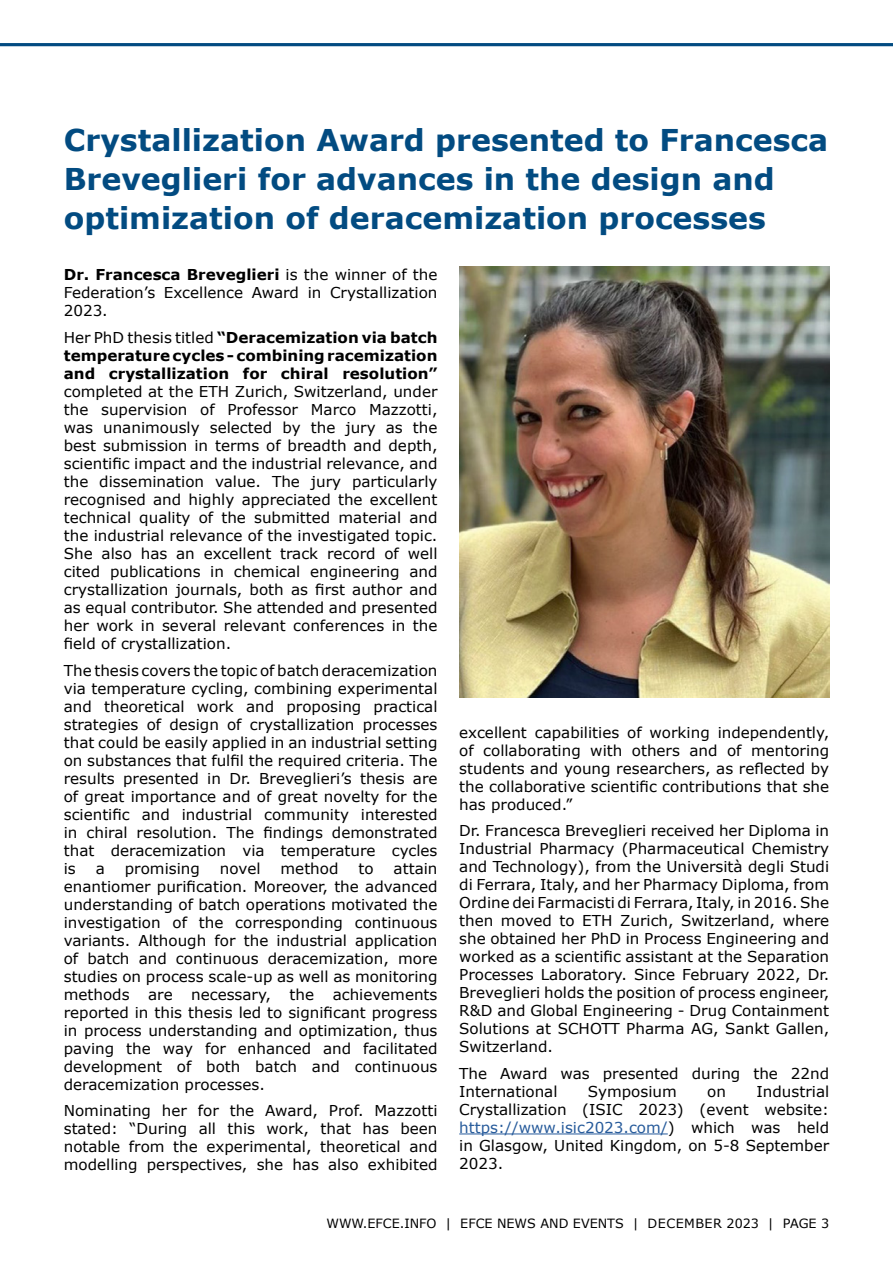
<style>
.page{position:relative;width:893px;height:1263px;background:#fff}
.page>*{position:absolute;margin:0;border:0;box-sizing:border-box;transform-origin:0 0}
.Main_head{font:700 30px/39px "Verdana";color:#024b81}
.Default{font:15px/18px "Verdana";color:#000;text-align:justify}
.t1{font:12.75px "Verdana";color:#000}
.s1{font-weight:700}
.s2{color:#275b9b}
</style>
<div class="page">
<hr style="left:0;top:43px;width:893px;height:3px;background:#024b81">
<hr style="left:459px;top:1133px;width:209px;height:1px;background:#275b9b">
<img style="left:459px;top:267px;width:370px;height:430px">
<p class="Main_head" style="left:64px;top:119px;width:766px">Crystallization Award presented to Francesca<br>Breveglieri for advances in the design and optimization of deracemization processes</p>
<p class="Default" style="left:64px;top:266px;width:375px"><span class="s1">Dr. Francesca Breveglieri</span> is the winner of the Federation’s Excellence Award in Crystallization 2023.</p>
<p class="Default" style="left:64px;top:328px;width:375px">Her PhD thesis titled <span class="s1">“Deracemization via batch temperature cycles - combining racemization and crystallization for chiral resolution” </span>completed at the ETH Zurich, Switzerland, under the supervision of Professor Marco Mazzotti, was unanimously selected by the jury as the best submission in terms of breadth and depth, scientific impact and the industrial relevance, and the dissemination value. The jury particularly recognised and highly appreciated the excellent technical quality of the submitted material and the industrial relevance of the investigated topic.<br>She also has an excellent track record of well cited publications in chemical engineering and crystallization journals, both as first author and as equal contributor. She attended and presented her work in several relevant conferences in the field of crystallization.</p>
<p class="Default" style="left:64px;top:661px;width:375px">The thesis covers the topic of batch deracemization via temperature cycling, combining experimental and theoretical work and proposing practical strategies of design of crystallization processes that could be easily applied in an industrial setting on substances that fulfil the required criteria. The results presented in Dr. Breveglieri’s thesis are of great importance and of great novelty for the scientific and industrial community interested in chiral resolution. The findings demonstrated that deracemization via temperature cycles is</p>
<p class="Default" style="left:459px;top:723px;width:371px">excellent capabilities of working independently, of collaborating with others and of mentoring students and young researchers, as reflected by the collaborative scientific contributions that she has produced.”</p>
<p class="Default" style="left:459px;top:821px;width:371px">Dr. Francesca Breveglieri received her Diploma in Industrial Pharmacy (Pharmaceutical Chemistry and Technology), from the Università degli Studi di Ferrara, Italy, and her Pharmacy Diploma, from Ordine dei Farmacisti di Ferrara, Italy, in 2016. She then moved to ETH Zurich, Switzerland, where she obtained her PhD in Process Engineering and worked as a scientific assistant at the Separation Processes Laboratory. Since February 2022, Dr.<br>Breveglieri holds the position of process engineer, R&amp;D and Global Engineering - Drug Containment Solutions at SCHOTT Pharma AG, Sankt Gallen, Switzerland.</p>
<p class="Default" style="left:459px;top:1064px;width:371px">The Award was presented during the 22nd<br>International</p>
<p class="Default" style="left:96px;top:859px;width:11px">a</p>
<p class="Default" style="left:125px;top:859px;width:77px">promising</p>
<p class="Default" style="left:220px;top:859px;width:42px">novel</p>
<p class="Default" style="left:281px;top:859px;width:59px">method</p>
<p class="Default" style="left:358px;top:859px;width:17px">to</p>
<p class="Default" style="left:64px;top:859px;width:375px;text-indent:330px">attain enantiomer purification. Moreover, the advanced understanding of batch operations motivated the investigation of the corresponding continuous variants. Although for the industrial application of batch and continuous deracemization, more studies on process scale-up as well as monitoring methods are necessary, the achievements reported in this thesis led to significant progress in process understanding and optimization, thus paving the way for enhanced and facilitated development of both batch and continuous deracemization processes.</p>
<p class="Default" style="left:64px;top:1101px;width:375px">Nominating her for the Award, Prof. Mazzotti stated: “During all this work, that has been notable from the experimental, theoretical and modelling perspectives, she has also exhibited</p>
<p class="Default" style="left:459px;top:1082px;width:371px;text-indent:297px">Industrial Crystallization (ISIC 2023) (event website: <span class="s2">https://www.isic2023.com/</span>) which was held in Glasgow, United Kingdom, on 5-8 September 2023.</p>
<p class="Default" style="left:588px;top:1082px;width:90px">Symposium</p>
<p class="Default" style="left:707px;top:1082px;width:20px">on</p>
<p class="t1" style="left:326px;top:1215px;width:504px">WWW.EFCE.INFO | EFCE NEWS AND EVENTS | DECEMBER 2023 | PAGE 3</p>
</div>
